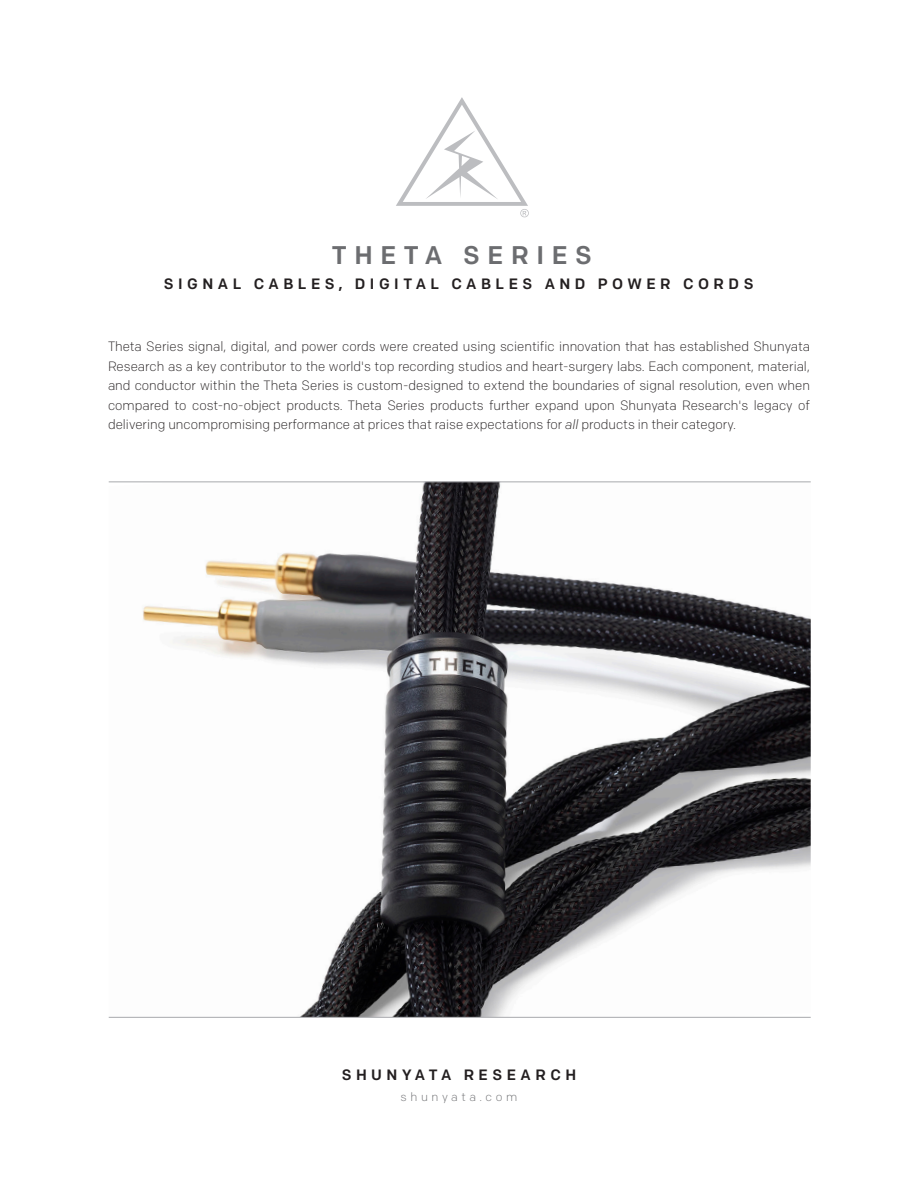
<style>
.page{position:relative;width:918px;height:1188px;background:#fff}
.page>*{position:absolute;margin:0;border:0;box-sizing:border-box;transform-origin:0 0}
.t1{font:500 25.5px "Colfax";letter-spacing:.3em;color:#6c6d70}
.t2{font:500 15px "Colfax";letter-spacing:.3em;color:#231f20}
.t3{font:300 13.5px/19.5px "Colfax";color:#231f20;text-align:justify}
.t4{font:300 12px "Colfax";letter-spacing:.3em;color:#6c6d70}
.s1{font-style:italic}
</style>
<div class="page">
<svg style="left:396px;top:97px;width:133px;height:120px"></svg>
<img style="left:109px;top:483px;width:702px;height:534px">
<hr style="left:109px;top:1017px;width:702px;height:1px;background:#a8a9ad">
<hr style="left:109px;top:482px;width:702px;height:1px;background:#a8a9ad">
<p class="t1" style="left:332px;top:240px;width:262px">THETA SERIES</p>
<p class="t2" style="left:164px;top:275px;width:591px">SIGNAL CABLES, DIGITAL CABLES AND POWER CORDS</p>
<p class="t3" style="left:108px;top:337px;width:704px">Theta Series signal, digital, and power cords were created using scientific innovation that has established Shunyata Research as a key contributor to the world's top recording studios and heart-surgery labs. Each component, material, and conductor within the Theta Series is custom-designed to extend the boundaries of signal resolution, even when compared to cost-no-object products. Theta Series products further expand upon Shunyata Research's legacy of delivering uncompromising performance at prices that raise expectations for <span class="s1">all</span> products in their category.</p>
<p class="t2" style="left:342px;top:1065px;width:236px">SHUNYATA RESEARCH</p>
<p class="t4" style="left:401px;top:1089px;width:118px">shunyata.com</p>
</div>
